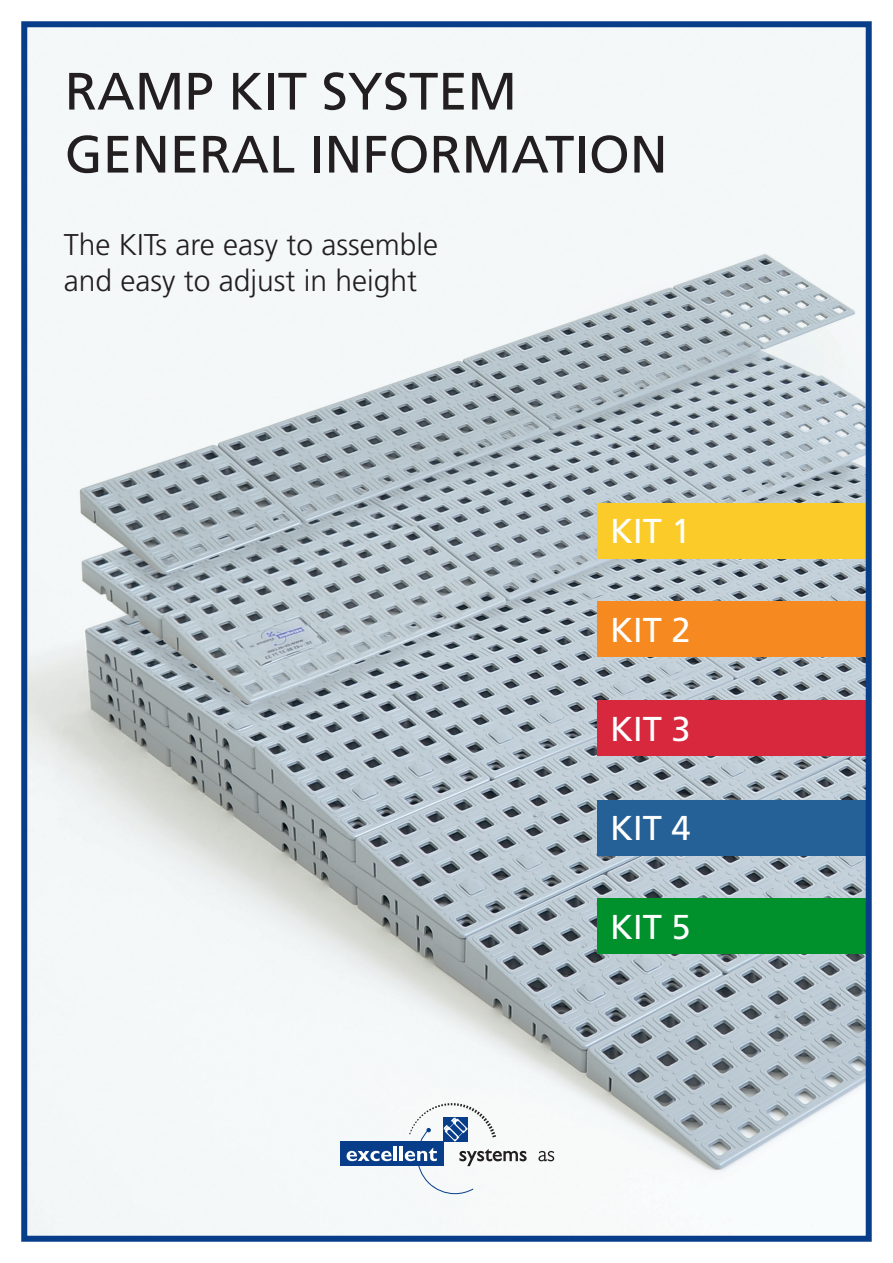
<style>
.page{position:relative;width:893px;height:1263px;background:#fff}
.page>*{position:absolute;margin:0;border:0;box-sizing:border-box;transform-origin:0 0}
.t1{font:52.5px "Frutiger LT Std";color:#231f20}
.t2{font:34.5px "Frutiger LT Std";color:#fff}
.t3{font:300 30px/36px "Frutiger LT Std";color:#231f20}
</style>
<div class="page">
<img style="left:28px;top:28px;width:837px;height:1207px">
<div style="left:341px;top:1142px;width:103px;height:24px;background:#083e89"></div>
<svg style="left:347px;top:1151px;width:45px;height:10px"></svg>
<hr style="left:394px;top:1146px;width:3px;height:15px;background:#fff">
<hr style="left:399px;top:1146px;width:4px;height:15px;background:#fff">
<svg style="left:538px;top:1151px;width:16px;height:10px"></svg>
<svg style="left:405px;top:1103px;width:122px;height:91px"></svg>
<div style="left:597px;top:503px;width:272px;height:55px;background:#fbcc29"></div>
<div style="left:597px;top:602px;width:271px;height:55px;background:#f6891f"></div>
<div style="left:597px;top:800px;width:272px;height:56px;background:#256096"></div>
<div style="left:597px;top:701px;width:272px;height:55px;background:#d8283e"></div>
<div style="left:597px;top:898px;width:271px;height:56px;background:#00912d"></div>
<div style="left:21px;top:21px;width:851px;height:1221px;border:6px solid #083e89"></div>
<p class="t1" style="left:65px;top:60px;width:454px">RAMP KIT SYSTEM</p>
<p class="t1" style="left:65px;top:123px;width:604px">GENERAL INFORMATION</p>
<p class="t3" style="left:64px;top:227px;width:376px">The KITs are easy to assemble and easy to adjust in height</p>
<p class="t2" style="left:610px;top:510px;width:82px">KIT 1</p>
<p class="t2" style="left:610px;top:609px;width:82px">KIT 2</p>
<p class="t2" style="left:610px;top:708px;width:82px">KIT 3</p>
<p class="t2" style="left:610px;top:807px;width:82px">KIT 4</p>
<p class="t2" style="left:610px;top:906px;width:82px">KIT 5</p>
</div>
